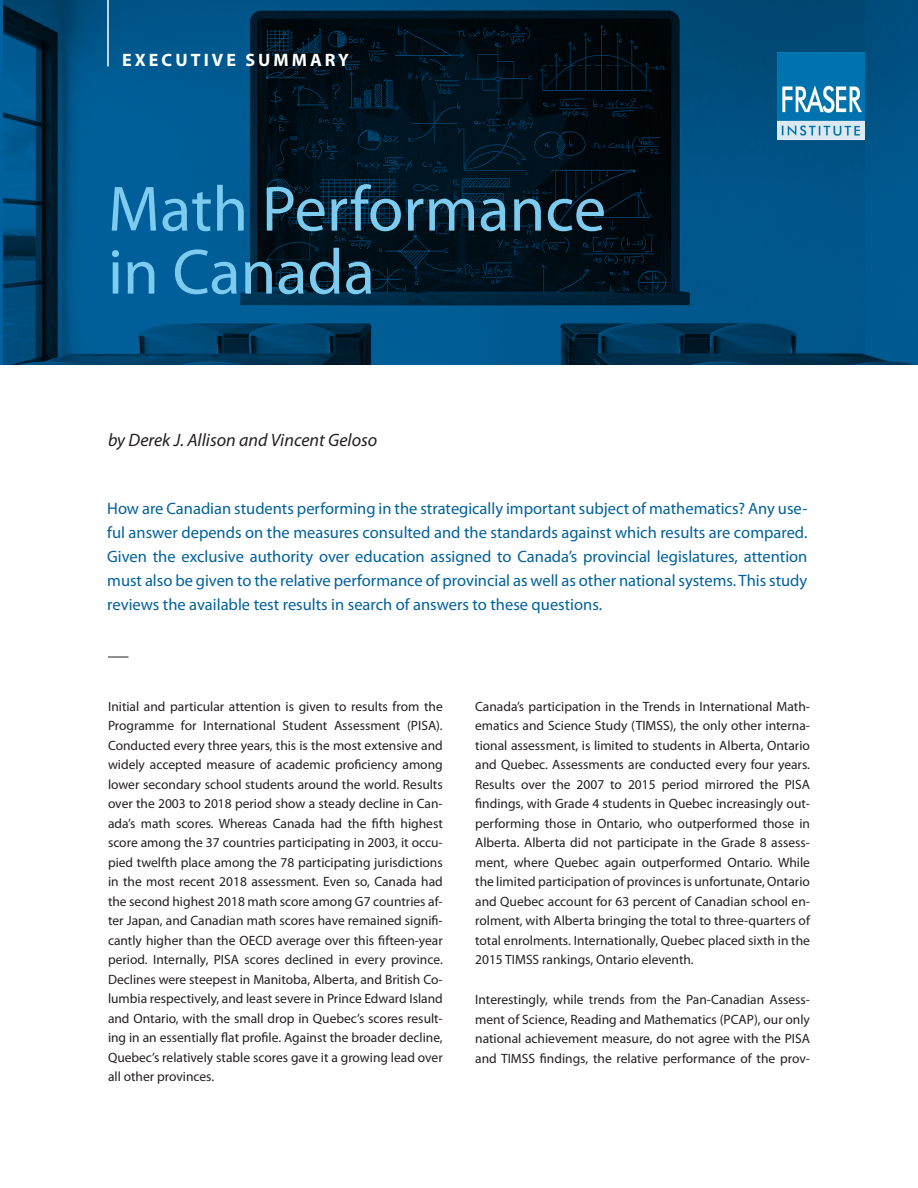
<style>
.page{position:relative;width:918px;height:1188px;background:#fff}
.page>*{position:absolute;margin:0;border:0;box-sizing:border-box;transform-origin:0 0}
.t1{font:64.5px/63px "Myriad Pro";color:#7dccef}
.Author_name{font:italic 18px "Myriad Pro";color:#231f20}
.t2{font:700 18px "Myriad Pro";letter-spacing:.17em;color:#fff}
.Introduction_paragra{font:16.5px/24px "Myriad Pro";color:#00619c;text-align:justify}
.Body_copy{font:13.5px/19.5px "Myriad Pro";color:#231f20;text-align:justify}
</style>
<div class="page">
<img style="left:4px;top:0;width:914px;height:364px">
<img style="left:778px;top:52px;width:87px;height:87px">
<svg style="left:108px;top:657px;width:21px;height:1px"></svg>
<hr style="left:107px;top:0;width:2px;height:66px;background:#fff">
<p class="t2" style="left:122px;top:49px;width:228px">EXECUTIVE SUMMARY</p>
<p class="t1" style="left:108px;top:176px;width:500px">Math Performance in Canada</p>
<p class="Author_name" style="left:108px;top:429px;width:271px">by Derek J. Allison and Vincent Geloso</p>
<p class="Introduction_paragra" style="left:107px;top:496px;width:702px">How are Canadian students performing in the strategically important subject of mathematics? Any use&shy;ful answer depends on the measures consulted and the standards against which results are compared.<br>Given the exclusive authority over education assigned to Canada’s provincial legislatures, attention must also be given to the relative performance of provincial as well as other national systems. This study reviews the available test results in search of answers to these questions.</p>
<p class="Body_copy" style="left:108px;top:696px;width:336px">Initial and particular attention is given to results from the Programme for International Student Assessment (PISA).<br>Conducted every three years, this is the most extensive and widely accepted measure of academic proficiency among lower secondary school students around the world. Results over the 2003 to 2018 period show a steady decline in Can&shy;ada’s math scores. Whereas Canada had the fifth highest score among the 37 countries participating in 2003, it occu&shy;pied twelfth place among the 78 participating jurisdictions in the most recent 2018 assessment. Even so, Canada had the second highest 2018 math score among G7 countries af&shy;ter Japan, and Canadian math scores have remained signifi&shy;cantly higher than the OECD average over this fifteen-year period. Internally, PISA scores declined in every province.<br>Declines were steepest in Manitoba, Alberta, and British Co&shy;lumbia respectively, and least severe in Prince Edward Island and Ontario, with the small drop in Quebec’s scores result&shy;ing in an essentially flat profile. Against the broader decline, Quebec’s relatively stable scores gave it a growing lead over all other provinces.</p>
<p class="Body_copy" style="left:475px;top:696px;width:336px">Canada’s participation in the Trends in International Math&shy;ematics and Science Study (TIMSS), the only other interna&shy;tional assessment, is limited to students in Alberta, Ontario and Quebec. Assessments are conducted every four years.<br>Results over the 2007 to 2015 period mirrored the PISA findings, with Grade 4 students in Quebec increasingly out&shy;performing those in Ontario, who outperformed those in Alberta. Alberta did not participate in the Grade 8 assess&shy;ment, where Quebec again outperformed Ontario. While the limited participation of provinces is unfortunate, Ontario and Quebec account for 63 percent of Canadian school en&shy;rolment, with Alberta bringing the total to three-quarters of total enrolments. Internationally, Quebec placed sixth in the 2015 TIMSS rankings, Ontario eleventh.</p>
<p class="Body_copy" style="left:475px;top:990px;width:336px">Interestingly, while trends from the Pan-Canadian Assess&shy;ment of Science, Reading and Mathematics (PCAP), our only national achievement measure, do not agree with the PISA and TIMSS findings, the relative performance of the prov-</p>
</div>
